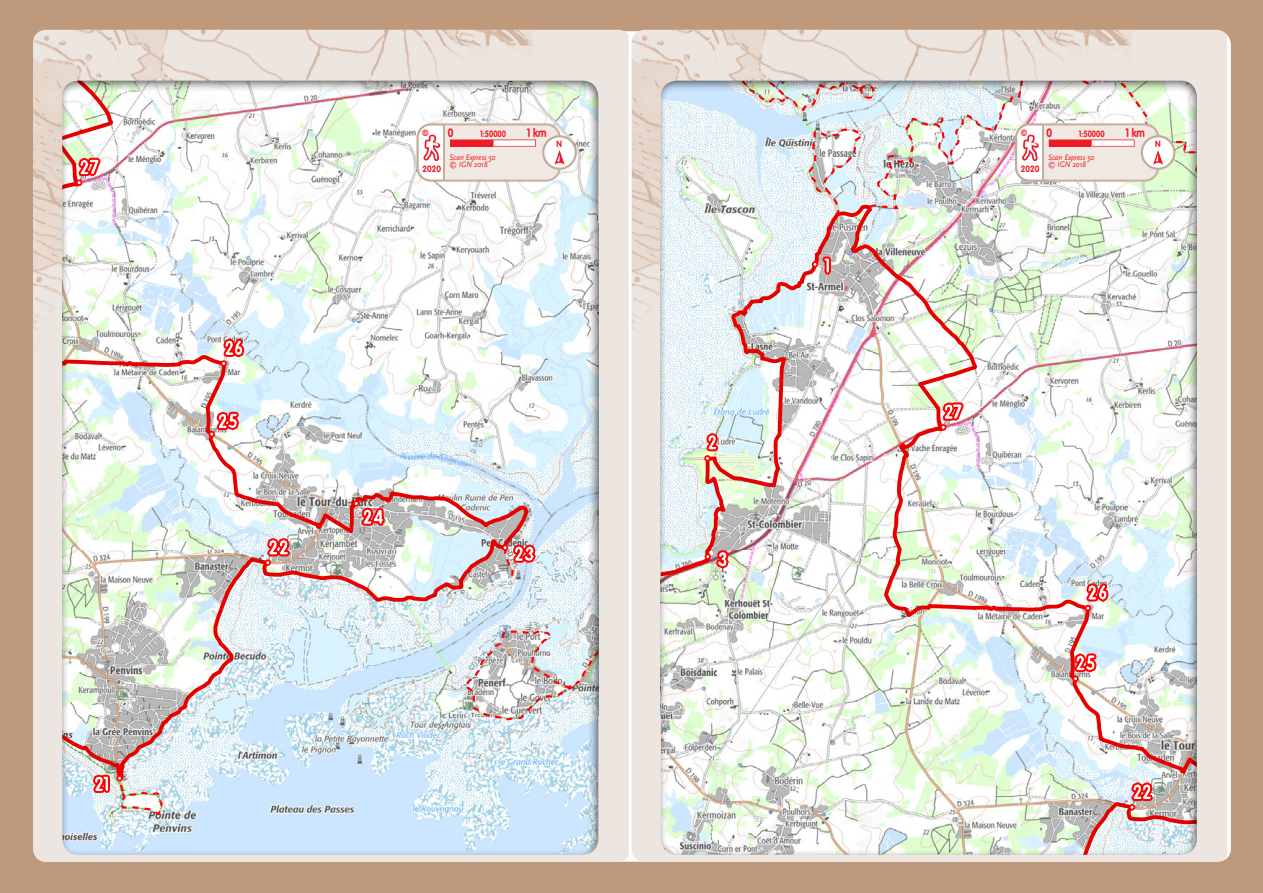
<style>
.page{position:relative;width:1263px;height:893px;background:#fff}
.page>*{position:absolute;margin:0;border:0;box-sizing:border-box;transform-origin:0 0}
.t1{font:700 12px "VAG Rounded Std";color:#ed1c24;scale:.82 1}
.t2{font:700 9px "VAG Rounded Std";color:#ed1c24;scale:.82 1}
.t3{font:700 9px "VAG Rounded Std";color:#ed1c24;scale:.9 1}
.t4{font:italic 8.25px/6.9px "Scala Sans";color:#ed1c24;scale:.9 1}
</style>
<div class="page">
<div style="left:0;top:0;width:631px;height:893px;background:#bf997c"></div>
<div style="left:631px;top:0;width:632px;height:893px;background:#bf997c"></div>
<img style="left:33px;top:30px;width:596px;height:832px">
<img style="left:632px;top:30px;width:595px;height:832px">
<div style="left:62px;top:80px;width:537px;height:775px;background:#231f20;opacity:.75"></div>
<svg style="left:416px;top:123px;width:161px;height:59px;background:#eedad6"></svg>
<div style="left:661px;top:80px;width:537px;height:775px;background:#231f20;opacity:.75"></div>
<svg style="left:1015px;top:123px;width:160px;height:59px;background:#ecdad3"></svg>
<p class="t3" style="left:422px;top:128px;width:9px">©</p>
<h1 class="t1" style="left:448px;top:126px;width:8px">0</h1>
<p class="t2" style="left:480px;top:128px;width:33px">1:50000</p>
<h1 class="t1" style="left:527px;top:126px;width:25px">1 km</h1>
<p class="t3" style="left:1021px;top:128px;width:9px">©</p>
<h1 class="t1" style="left:1046px;top:126px;width:8px">0</h1>
<p class="t2" style="left:1079px;top:128px;width:33px">1:50000</p>
<h1 class="t1" style="left:1125px;top:126px;width:25px">1 km</h1>
<p class="t3" style="left:557px;top:138px;width:8px">N</p>
<p class="t3" style="left:1155px;top:138px;width:8px">N</p>
<p class="t3" style="left:422px;top:163px;width:22px">2020</p>
<p class="t4" style="left:450px;top:154px;width:53px">Scan Express 50 © IGN 2018</p>
<p class="t3" style="left:1021px;top:163px;width:22px">2020</p>
<p class="t4" style="left:1048px;top:154px;width:53px">Scan Express 50 © IGN 2018</p>
</div>
